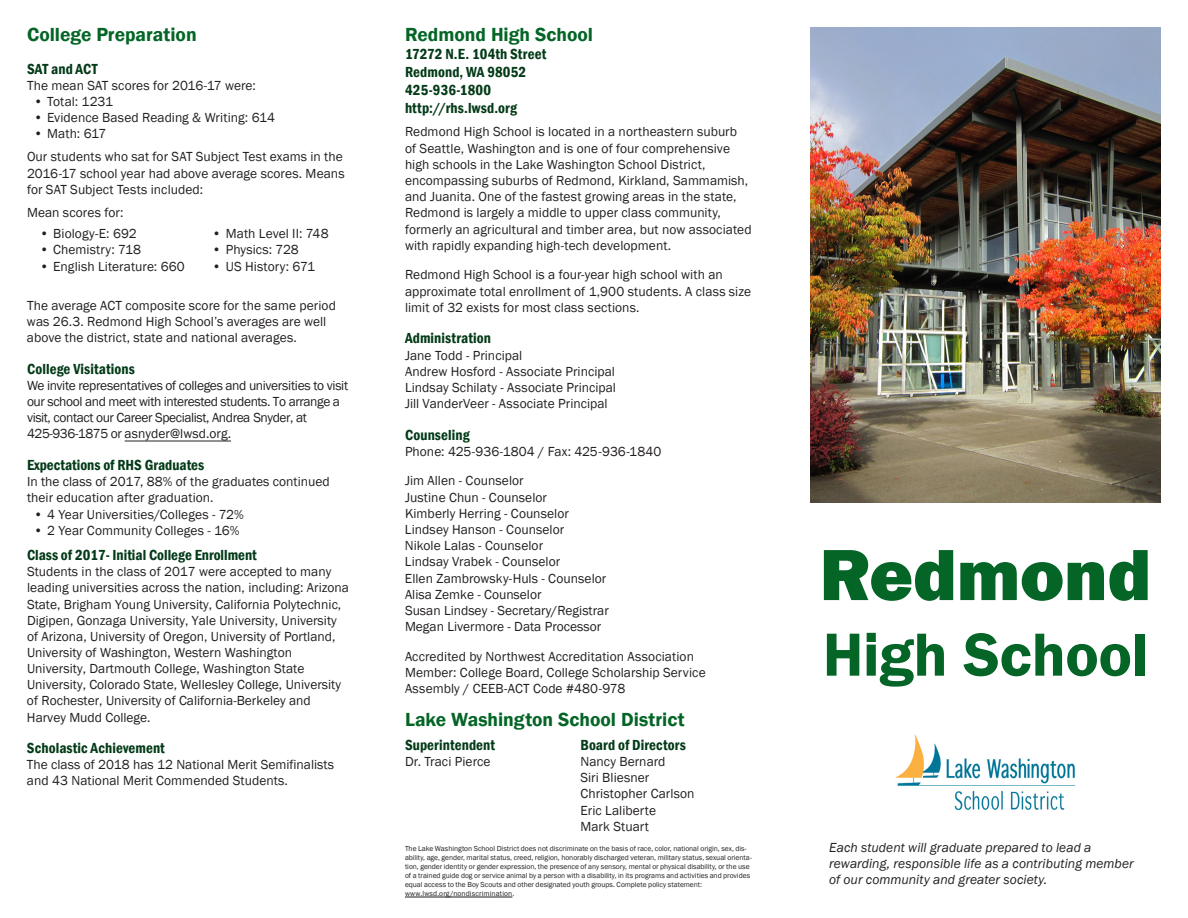
<style>
.page{position:relative;width:1188px;height:918px;background:#fff}
.page>*{position:absolute;margin:0;border:0;box-sizing:border-box;transform-origin:0 0}
.t1{font:800 75px "Franklin Gothic";letter-spacing:-.01em;color:#046526}
.t2{font:600 63px "Franklin Gothic";letter-spacing:-.01em;color:#046526}
.heading{font:600 19.5px "Franklin Gothic";color:#046526}
.subhead{font:600 condensed 15px "Franklin Gothic";letter-spacing:.005em;color:#033a17}
.body_no_space_after{font:600 condensed 15px "Franklin Gothic";letter-spacing:.005em;color:#033a17}
.body_space_after{font:600 condensed 15px "Franklin Gothic";color:#033a17}
.heading-2{font:600 condensed 15px "Franklin Gothic";letter-spacing:.005em;color:#033a17}
.body_space_after-2{font:13.5px/16.2px "Franklin Gothic";color:#231f20}
.body_no_space_after-2{font:13.5px/16.2px "Franklin Gothic";color:#231f20}
.heading-3{font:13.5px/16.2px "Franklin Gothic";letter-spacing:.005em;color:#231f20}
.body_no_space_after-3{font:13.5px/16px "Franklin Gothic";letter-spacing:-.03em;color:#231f20}
.body_no_space_after-4{font:italic 13.5px/16.2px "Franklin Gothic";letter-spacing:.005em;color:#231f20}
.t3{font:7.5px/9px "Franklin Gothic";color:#231f20}
</style>
<div class="page">
<hr style="left:405px;top:897px;width:107px;height:1px;background:#231f20">
<img style="left:895px;top:735px;width:181px;height:75px">
<img style="left:810px;top:27px;width:351px;height:475px">
<hr style="left:125px;top:441px;width:106px;height:1px;background:#231f20">
<p class="heading" style="left:27px;top:22px;width:171px">College Preparation</p>
<p class="subhead" style="left:27px;top:59px;width:72px">SAT and ACT</p>
<p class="body_no_space_after-2" style="left:27px;top:78px;width:230px">The mean SAT scores for 2016-17 were:</p>
<p class="body_space_after-2" style="left:34px;top:94px;width:81px">• Total: 1231</p>
<p class="body_space_after-2" style="left:34px;top:110px;width:243px">• Evidence Based Reading &amp; Writing: 614</p>
<p class="body_space_after-2" style="left:34px;top:126px;width:74px">• Math: 617</p>
<p class="body_no_space_after-2" style="left:27px;top:149px;width:319px">Our students who sat for SAT Subject Test exams in the<br>2016-17 school year had above average scores. Means for SAT Subject Tests included:</p>
<p class="body_no_space_after-2" style="left:27px;top:204px;width:98px">Mean scores for:</p>
<p class="body_space_after-2" style="left:40px;top:226px;width:99px">• Biology-E: 692</p>
<p class="body_space_after-2" style="left:40px;top:242px;width:103px">• Chemistry: 718</p>
<p class="body_space_after-2" style="left:40px;top:258px;width:146px">• English Literature: 660</p>
<p class="body_space_after-2" style="left:212px;top:226px;width:118px">• Math Level II: 748</p>
<p class="body_space_after-2" style="left:212px;top:242px;width:88px">• Physics: 728</p>
<p class="body_space_after-2" style="left:212px;top:258px;width:104px">• US History: 671</p>
<p class="body_no_space_after-2" style="left:27px;top:297px;width:311px">The average ACT composite score for the same period was 26.3. Redmond High School’s averages are well above the district, state and national averages.</p>
<p class="body_no_space_after" style="left:27px;top:359px;width:110px">College Visitations</p>
<p class="body_no_space_after-3" style="left:27px;top:378px;width:323px">We invite representatives of colleges and universities to visit our school and meet with interested students. To arrange a visit, contact our Career Specialist, Andrea Snyder, at 425-936-1875 or asnyder@lwsd.org.</p>
<p class="body_no_space_after" style="left:27px;top:455px;width:179px">Expectations of RHS Graduates</p>
<p class="body_no_space_after-2" style="left:27px;top:474px;width:304px">In the class of 2017, 88% of the graduates continued their education after graduation.</p>
<p class="body_space_after-2" style="left:34px;top:506px;width:212px">• 4 Year Universities/Colleges - 72%</p>
<p class="body_space_after-2" style="left:34px;top:522px;width:207px">• 2 Year Community Colleges - 16%</p>
<p class="body_space_after" style="left:27px;top:544px;width:231px">Class of 2017- Initial College Enrollment</p>
<p class="body_space_after-2" style="left:27px;top:564px;width:324px">Students in the class of 2017 were accepted to many leading universities across the nation, including: Arizona State, Brigham Young University, California Polytechnic, Digipen, Gonzaga University, Yale University, University of Arizona, University of Oregon, University of Portland, University of Washington, Western Washington University, Dartmouth College, Washington State University, Colorado State, Wellesley College, University of Rochester, University of California-Berkeley and Harvey Mudd College.</p>
<p class="body_space_after" style="left:27px;top:738px;width:139px">Scholastic Achievement</p>
<p class="body_space_after-2" style="left:27px;top:757px;width:308px">The class of 2018 has 12 National Merit Semifinalists and 43 National Merit Commended Students.</p>
<p class="heading" style="left:405px;top:22px;width:190px">Redmond High School</p>
<p class="subhead" style="left:405px;top:44px;width:143px">17272 N.E. 104th Street</p>
<p class="subhead" style="left:405px;top:62px;width:123px">Redmond, WA 98052</p>
<p class="subhead" style="left:405px;top:80px;width:88px">425-936-1800</p>
<p class="body_no_space_after" style="left:405px;top:98px;width:113px">http://rhs.lwsd.org</p>
<p class="body_space_after-2" style="left:405px;top:124px;width:348px">Redmond High School is located in a northeastern suburb<br>of Seattle, Washington and is one of four comprehensive high schools in the Lake Washington School District, encompassing suburbs of Redmond, Kirkland, Sammamish, and Juanita. One of the fastest growing areas in the state, Redmond is largely a middle to upper class community, formerly an agricultural and timber area, but now associated with rapidly expanding high-tech development.</p>
<p class="body_space_after-2" style="left:405px;top:267px;width:348px">Redmond High School is a four-year high school with an approximate total enrollment of 1,900 students. A class size limit of 32 exists for most class sections.</p>
<p class="subhead" style="left:405px;top:328px;width:87px">Administration</p>
<p class="body_no_space_after-2" style="left:405px;top:347px;width:119px">Jane Todd - Principal</p>
<p class="body_no_space_after-2" style="left:405px;top:363px;width:212px">Andrew Hosford - Associate Principal</p>
<p class="body_no_space_after-2" style="left:405px;top:380px;width:213px">Lindsay Schilaty - Associate Principal</p>
<p class="body_space_after-2" style="left:405px;top:396px;width:204px">Jill VanderVeer - Associate Principal</p>
<p class="heading-2" style="left:405px;top:425px;width:66px">Counseling</p>
<p class="heading-3" style="left:405px;top:437px;width:258px;line-height:29.7px">Phone: 425-936-1804 / Fax: 425-936-1840<br>Jim Allen - Counselor</p>
<p class="heading-3" style="left:405px;top:489px;width:205px">Justine Chun - Counselor<br>Kimberly Herring - Counselor<br>Lindsey Hanson - Counselor<br>Nikole Lalas - Counselor<br>Lindsay Vrabek - Counselor<br>Ellen Zambrowsky-Huls - Counselor<br>Alisa Zemke - Counselor<br>Susan Lindsey - Secretary/Registrar<br>Megan Livermore - Data Processor</p>
<p class="heading-3" style="left:405px;top:649px;width:302px">Accredited by Northwest Accreditation Association<br>Member: College Board, College Scholarship Service<br>Assembly / CEEB-ACT Code #480-978</p>
<p class="heading" style="left:405px;top:708px;width:281px">Lake Washington School District</p>
<p class="subhead" style="left:405px;top:735px;width:92px">Superintendent</p>
<p class="body_space_after-2" style="left:405px;top:754px;width:87px">Dr. Traci Pierce</p>
<p class="t1" style="left:820px;top:526px;width:333px">Redmond</p>
<p class="t2" style="left:823px;top:616px;width:327px">High School</p>
<p class="subhead" style="left:580px;top:735px;width:107px">Board of Directors</p>
<p class="body_no_space_after-2" style="left:580px;top:754px;width:87px">Nancy Bernard</p>
<p class="body_no_space_after-2" style="left:580px;top:770px;width:70px">Siri Bliesner</p>
<p class="body_no_space_after-2" style="left:580px;top:786px;width:116px">Christopher Carlson</p>
<p class="body_no_space_after-2" style="left:580px;top:802px;width:77px">Eric Laliberte</p>
<p class="body_no_space_after-2" style="left:580px;top:818px;width:70px">Mark Stuart</p>
<p class="t3" style="left:405px;top:844px;width:348px">The Lake Washington School District does not discriminate on the basis of race, color, national origin, sex, dis&shy;ability, age, gender, marital status, creed, religion, honorably discharged veteran, military status, sexual orienta&shy;tion, gender identity or gender expression, the presence of any sensory, mental or physical disability, or the use of a trained guide dog or service animal by a person with a disability, in its programs and activities and provides equal access to the Boy Scouts and other designated youth groups. Complete policy statement: www.lwsd.org/nondiscrimination.</p>
<p class="body_no_space_after-4" style="left:829px;top:840px;width:306px">Each student will graduate prepared to lead a rewarding, responsible life as a contributing member of our community and greater society.</p>
</div>
